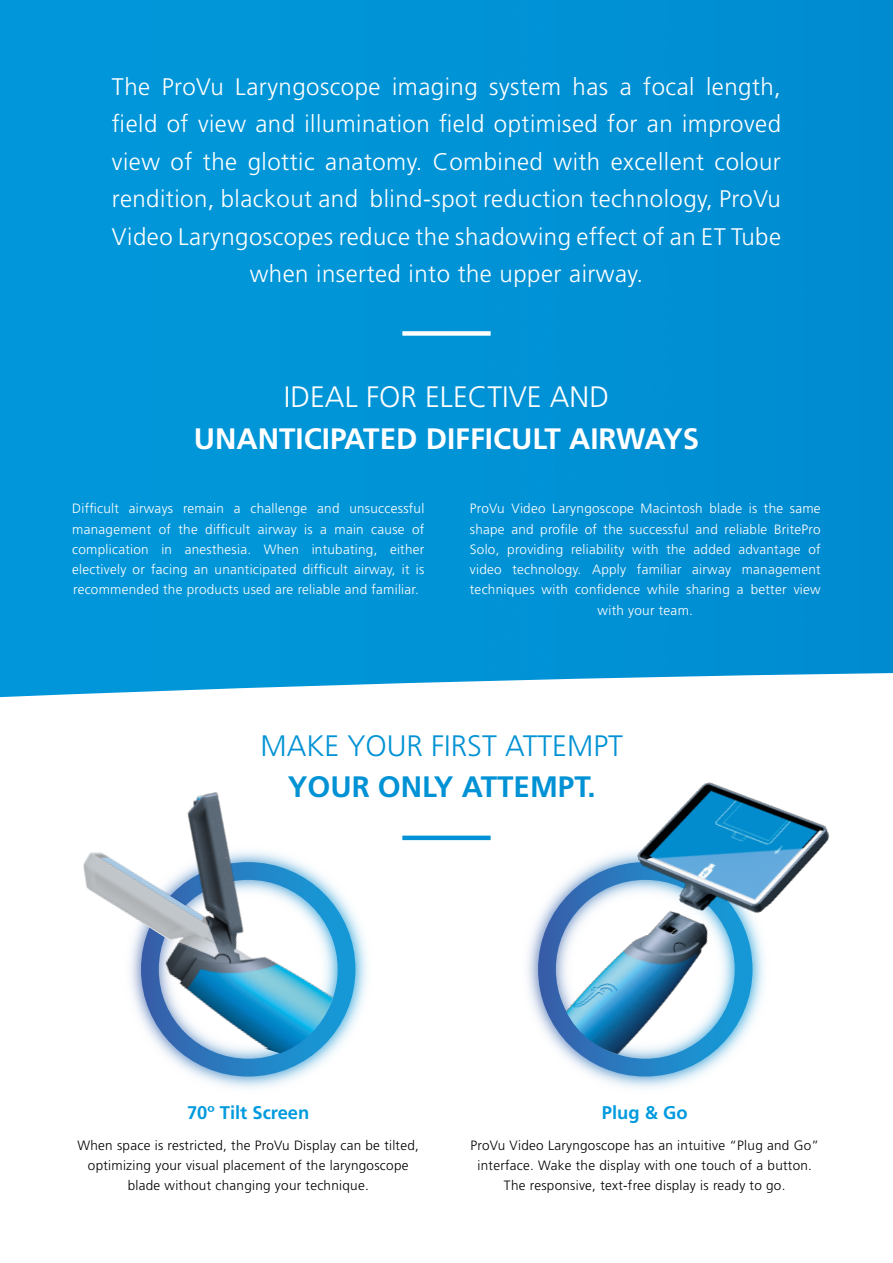
<style>
.page{position:relative;width:893px;height:1263px;background:#fff}
.page>*{position:absolute;margin:0;border:0;box-sizing:border-box;transform-origin:0 0}
.t1{font:700 29.55px "Frutiger LT Std";color:#fff}
.t2{font:300 29.55px "Frutiger LT Std";color:#0092d4}
.t3{font:300 29.55px "Frutiger LT Std";color:#fff}
.t4{font:700 29.55px "Frutiger LT Std";color:#0092d4}
.t5{font:300 24px/37.5px "Frutiger LT Std";letter-spacing:.02em;color:#fff;text-align:center}
.t6{font:700 18.3px "Frutiger LT Std";color:#009ade}
.t7{font:300 13.5px/20.2px "Frutiger LT Std";letter-spacing:.02em;color:#fff;text-align:justify}
.t8{font:300 13.5px/20.2px "Frutiger LT Std";letter-spacing:.02em;color:#000;text-align:center}
</style>
<div class="page">
<div style="left:0;top:0;width:893px;height:661px;background:#0094d7"></div>
<svg style="left:0;top:661px;width:893px;height:180px"></svg>
<div style="left:402px;top:331px;width:89px;height:5px;background:#fff"></div>
<hr style="left:402px;top:836px;width:89px;height:4px;background:#0092d4">
<img style="left:197px;top:919px;width:171px;height:169px">
<svg style="left:165px;top:1053px;width:190px;height:23px"></svg>
<img style="left:527px;top:921px;width:170px;height:167px">
<svg style="left:538px;top:893px;width:174px;height:183px"></svg>
<img style="left:64px;top:773px;width:292px;height:280px">
<img style="left:556px;top:764px;width:292px;height:304px">
<p class="t5" style="left:112px;top:68px;width:671px">The ProVu Laryngoscope imaging system has a focal length, field of view and illumination field optimised for an improved view of the glottic anatomy. Combined with excellent colour rendition, blackout and blind-spot reduction technology, ProVu Video Laryngoscopes reduce the shadowing effect of an ET Tube when inserted into the upper airway.</p>
<h1 class="t3" style="left:284px;top:380px;width:327px">IDEAL FOR ELECTIVE AND</h1>
<h1 class="t1" style="left:194px;top:422px;width:507px">UNANTICIPATED DIFFICULT AIRWAYS</h1>
<p class="t7" style="left:72px;top:499px;width:354px">Difficult airways remain a challenge and unsuccessful management of the difficult airway is a main cause of complication in anesthesia. When intubating, either electively or facing an unanticipated difficult airway, it is recommended the products used are reliable and familiar.<sup>1</sup></p>
<p class="t7" style="left:470px;top:499px;width:352px;text-align:center">ProVu Video Laryngoscope Macintosh blade is the same shape and profile of the successful and reliable BritePro Solo, providing reliability with the added advantage of video technology. Apply familiar airway management techniques with confidence while sharing a better view with your team.</p>
<h1 class="t2" style="left:260px;top:729px;width:364px">MAKE YOUR FIRST ATTEMPT</h1>
<h1 class="t4" style="left:288px;top:769px;width:309px">YOUR ONLY ATTEMPT.</h1>
<h3 class="t6" style="left:187px;top:1102px;width:124px">70o Tilt Screen</h3>
<p class="t8" style="left:77px;top:1135px;width:343px">When space is restricted, the ProVu Display can be tilted, optimizing your visual placement of the laryngoscope blade without changing your technique.</p>
<h3 class="t6" style="left:602px;top:1102px;width:87px">Plug &amp; Go</h3>
<p class="t8" style="left:470px;top:1135px;width:350px">ProVu Video Laryngoscope has an intuitive “Plug and Go” interface. Wake the display with one touch of a button.<br>The responsive, text-free display is ready to go.</p>
</div>
